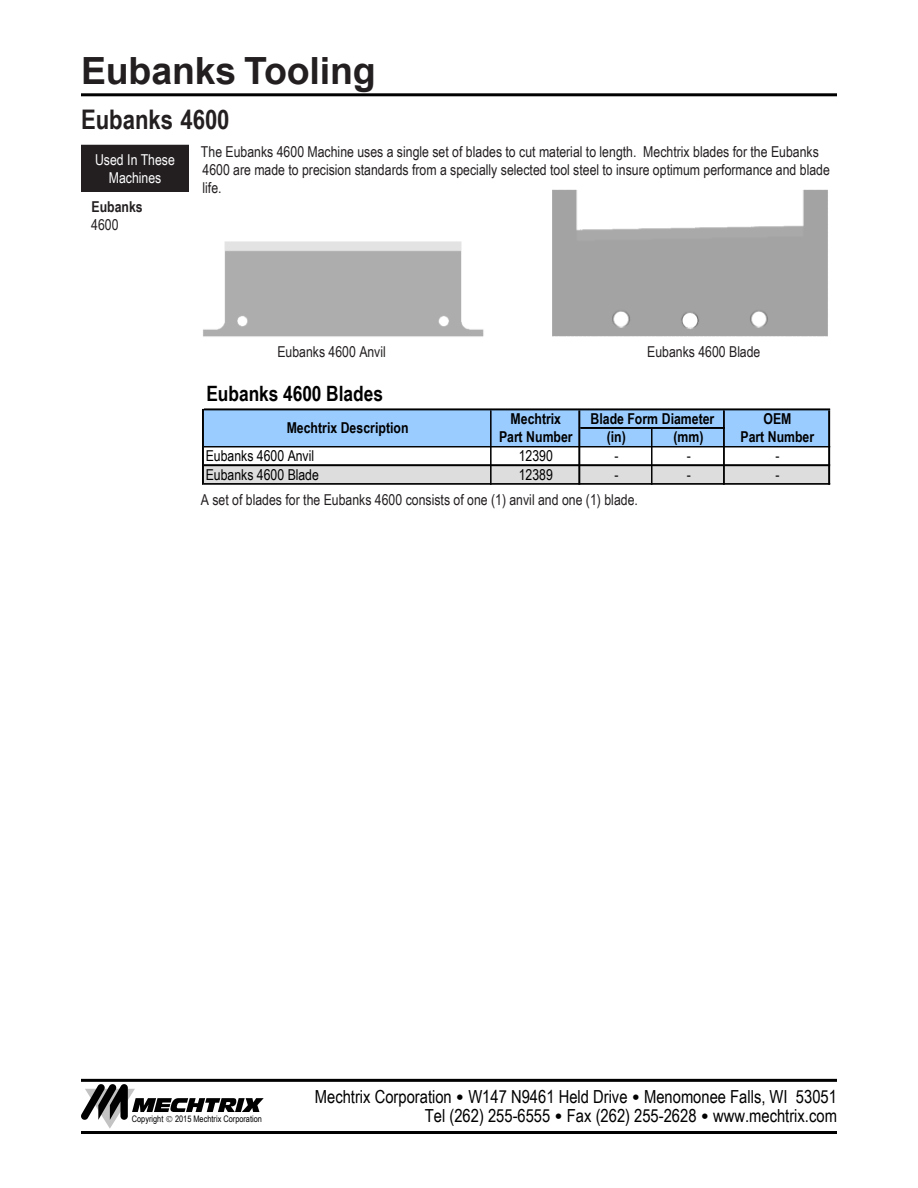
<style>
.page{position:relative;width:918px;height:1188px;background:#fff}
.page>*{position:absolute;margin:0;border:0;box-sizing:border-box;transform-origin:0 0}
.t1{font:700 37.5px "Arial";letter-spacing:-.005em;color:#231f20}
.t2{font:700 27px "Arial Narrow";color:#231f20}
.t3{font:700 21.15px "Arial Narrow";color:#000}
.t4{font:18px "Arial Narrow";color:#000}
.t5{font:15px/18px "Arial Narrow";color:#231f20}
.t6{font:700 15px "Arial Narrow";color:#000}
.t7{font:15px "Arial Narrow";color:#000}
.t8{font:15px/18px "Arial Narrow";color:#fefefe;text-align:center}
.t9{font:700 15px "Arial Narrow";color:#231f20}
.t10{font:9px "Arial Narrow";color:#000}
.s1{font-family:"Arial";font-weight:900;font-size:16.5px}
</style>
<div class="page">
<hr style="left:81px;top:1131px;width:756px;height:3px;background:#000">
<hr style="left:81px;top:1079px;width:756px;height:3px;background:#000">
<hr style="left:81px;top:93px;width:756px;height:3px;background:#000">
<div style="left:81px;top:145px;width:108px;height:47px;background:#231f20"></div>
<div style="left:203px;top:410px;width:627px;height:37px;background:#9accff"></div>
<div style="left:203px;top:465px;width:627px;height:19px;background:#ddd"></div>
<hr style="left:202px;top:409px;width:2px;height:76px;background:#000">
<hr style="left:490px;top:410px;width:2px;height:75px;background:#000">
<hr style="left:579px;top:410px;width:1px;height:75px;background:#000">
<hr style="left:723px;top:410px;width:2px;height:75px;background:#000">
<hr style="left:829px;top:410px;width:1px;height:75px;background:#000">
<hr style="left:651px;top:429px;width:1px;height:56px;background:#000">
<hr style="left:204px;top:409px;width:626px;height:1px;background:#000">
<hr style="left:580px;top:427px;width:145px;height:1px;background:#000">
<hr style="left:580px;top:428px;width:145px;height:1px;background:#000">
<hr style="left:204px;top:446px;width:626px;height:1px;background:#000">
<hr style="left:204px;top:465px;width:626px;height:1px;background:#000">
<hr style="left:204px;top:483px;width:626px;height:2px;background:#000">
<img style="left:203px;top:241px;width:281px;height:96px">
<img style="left:552px;top:189px;width:276px;height:148px">
<svg style="left:81px;top:1084px;width:183px;height:45px"></svg>
<h1 class="t1" style="left:81px;top:57px;width:296px">Eubanks Tooling</h1>
<h2 class="t2" style="left:81px;top:109px;width:150px">Eubanks 4600</h2>
<p class="t8" style="left:95px;top:152px;width:81px">Used In These<br>Machines</p>
<p class="t9" style="left:92px;top:201px;width:53px">Eubanks</p>
<p class="t5" style="left:91px;top:217px;width:29px">4600</p>
<p class="t5" style="left:201px;top:144px;width:630px">The Eubanks 4600 Machine uses a single set of blades to cut material to length. Mechtrix blades for the Eubanks<br>4600 are made to precision standards from a specially selected tool steel to insure optimum performance and blade life.</p>
<p class="t5" style="left:277px;top:344px;width:110px">Eubanks 4600 Anvil</p>
<p class="t5" style="left:647px;top:344px;width:115px">Eubanks 4600 Blade</p>
<h3 class="t3" style="left:206px;top:385px;width:178px">Eubanks 4600 Blades</h3>
<p class="t6" style="left:287px;top:422px;width:123px">Mechtrix Description</p>
<p class="t6" style="left:511px;top:413px;width:52px">Mechtrix</p>
<p class="t6" style="left:591px;top:413px;width:125px">Blade Form Diameter</p>
<p class="t6" style="left:764px;top:413px;width:29px">OEM</p>
<p class="t6" style="left:499px;top:432px;width:75px">Part Number</p>
<p class="t6" style="left:607px;top:432px;width:21px">(in)</p>
<p class="t6" style="left:674px;top:432px;width:32px">(mm)</p>
<p class="t6" style="left:741px;top:432px;width:75px">Part Number</p>
<p class="t7" style="left:206px;top:450px;width:110px">Eubanks 4600 Anvil</p>
<p class="t7" style="left:519px;top:450px;width:36px">12390</p>
<p class="t7" style="left:614px;top:450px;width:6px">-</p>
<p class="t7" style="left:687px;top:450px;width:6px">-</p>
<p class="t7" style="left:775px;top:450px;width:6px">-</p>
<p class="t7" style="left:206px;top:469px;width:115px">Eubanks 4600 Blade</p>
<p class="t7" style="left:519px;top:469px;width:36px">12389</p>
<p class="t7" style="left:614px;top:469px;width:6px">-</p>
<p class="t7" style="left:687px;top:469px;width:6px">-</p>
<p class="t7" style="left:775px;top:469px;width:6px">-</p>
<p class="t5" style="left:201px;top:492px;width:439px">A set of blades for the Eubanks 4600 consists of one (1) anvil and one (1) blade.</p>
<p class="t4" style="left:315px;top:1090px;width:524px">Mechtrix Corporation <span class="s1">•</span> W147 N9461 Held Drive <span class="s1">•</span> Menomonee Falls, WI 53051</p>
<p class="t10" style="left:132px;top:1115px;width:33px">Copyright</p>
<p class="t10" style="left:175px;top:1115px;width:88px">2015 Mechtrix Corporation</p>
<p class="t4" style="left:425px;top:1109px;width:414px">Tel (262) 255-6555 <span class="s1">•</span> Fax (262) 255-2628 <span class="s1">•</span> www.mechtrix.com</p>
</div>
